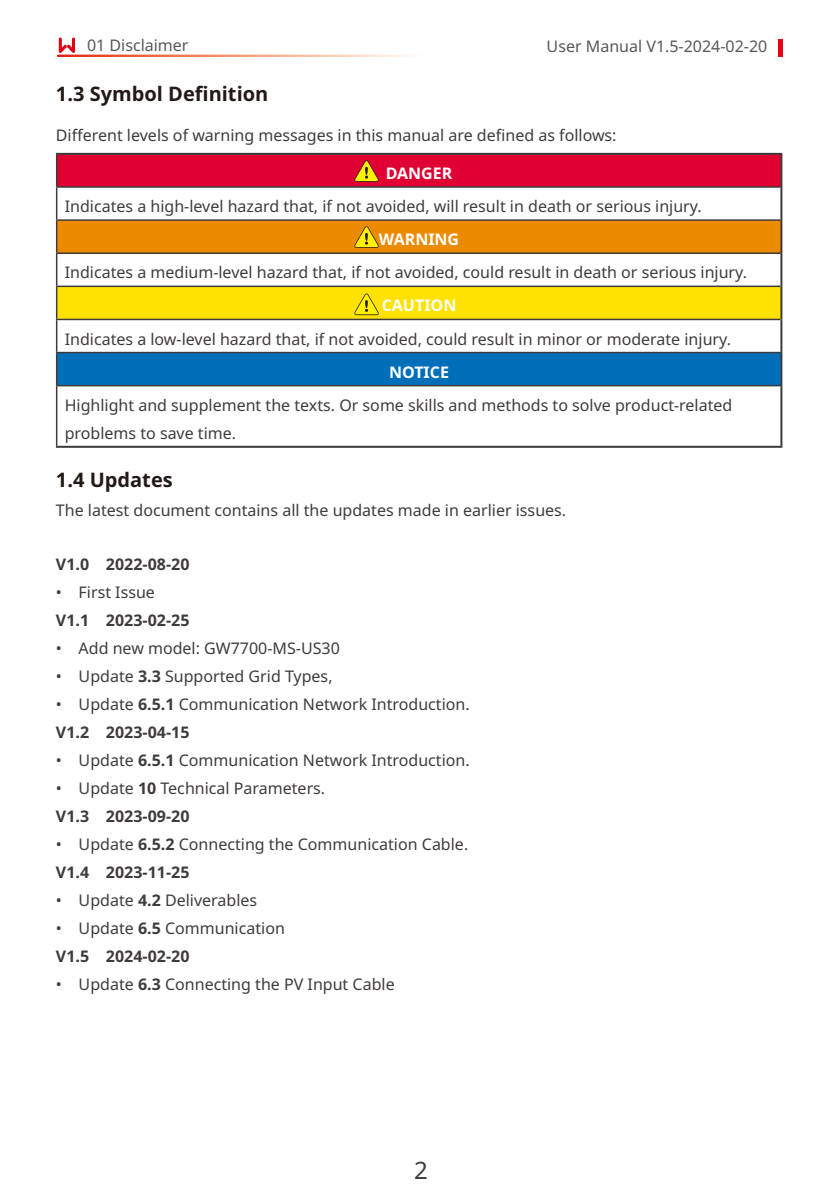
<style>
.page{position:relative;width:840px;height:1191px;background:#fff}
.page>*{position:absolute;margin:0;border:0;box-sizing:border-box;transform-origin:0 0}
.t1{font:24px "Noto Sans";color:#3f3b3a}
.t2{font:700 20px "Noto Sans";color:#231916}
.t3{font:16px/28px "Noto Sans";color:#3f3b3a}
.t4{font:16px "Noto Sans";color:#595857}
.t5{font:700 16px "Noto Sans";color:#3f3b3a}
.t6{font:700 16px "Noto Sans";color:#fff}
.s1{font-weight:700}
</style>
<div class="page">
<svg style="left:59px;top:38px;width:16px;height:15px"></svg>
<hr style="left:778px;top:39px;width:4px;height:18px;background:#e60013">
<div style="left:57px;top:154px;width:724px;height:33px;background:#e10032"></div>
<div style="left:57px;top:220px;width:724px;height:33px;background:#ec8b00"></div>
<div style="left:57px;top:286px;width:724px;height:33px;background:#ffe200"></div>
<div style="left:57px;top:352px;width:724px;height:34px;background:#006fba"></div>
<hr style="left:56px;top:153px;width:726px;height:2px;background:#3f3b3a">
<hr style="left:780px;top:155px;width:2px;height:32px;background:#3f3b3a">
<hr style="left:780px;top:187px;width:2px;height:33px;background:#3f3b3a">
<hr style="left:780px;top:220px;width:2px;height:33px;background:#3f3b3a">
<hr style="left:780px;top:253px;width:2px;height:33px;background:#3f3b3a">
<hr style="left:780px;top:286px;width:2px;height:33px;background:#3f3b3a">
<hr style="left:780px;top:319px;width:2px;height:33px;background:#3f3b3a">
<hr style="left:780px;top:352px;width:2px;height:34px;background:#3f3b3a">
<hr style="left:780px;top:386px;width:2px;height:60px;background:#3f3b3a">
<hr style="left:56px;top:446px;width:726px;height:2px;background:#3f3b3a">
<hr style="left:56px;top:155px;width:1px;height:31px;background:#3f3b3a">
<hr style="left:56px;top:186px;width:724px;height:2px;background:#3f3b3a">
<hr style="left:56px;top:188px;width:1px;height:31px;background:#3f3b3a">
<hr style="left:56px;top:219px;width:724px;height:2px;background:#3f3b3a">
<hr style="left:56px;top:221px;width:1px;height:31px;background:#3f3b3a">
<hr style="left:56px;top:252px;width:724px;height:2px;background:#3f3b3a">
<hr style="left:56px;top:254px;width:1px;height:31px;background:#3f3b3a">
<hr style="left:56px;top:285px;width:724px;height:2px;background:#3f3b3a">
<hr style="left:56px;top:287px;width:1px;height:32px;background:#3f3b3a">
<hr style="left:56px;top:319px;width:724px;height:1px;background:#3f3b3a">
<hr style="left:56px;top:320px;width:1px;height:32px;background:#3f3b3a">
<hr style="left:56px;top:352px;width:724px;height:1px;background:#3f3b3a">
<hr style="left:56px;top:353px;width:1px;height:32px;background:#3f3b3a">
<hr style="left:56px;top:385px;width:724px;height:1px;background:#3f3b3a">
<hr style="left:56px;top:386px;width:1px;height:60px;background:#3f3b3a">
<svg style="left:354px;top:293px;width:24px;height:22px"></svg>
<svg style="left:354px;top:226px;width:24px;height:22px"></svg>
<svg style="left:354px;top:160px;width:24px;height:22px"></svg>
<p class="t4" style="left:87px;top:34px;width:103px">01 Disclaimer</p>
<p class="t4" style="left:546px;top:35px;width:222px">User Manual V1.5-2024-02-20</p>
<p class="t2" style="left:56px;top:79px;width:214px">1.3 Symbol Definition</p>
<p class="t3" style="left:56px;top:122px;width:562px">Different levels of warning messages in this manual are defined as follows:</p>
<p class="t6" style="left:385px;top:162px;width:68px">DANGER</p>
<p class="t3" style="left:65px;top:193px;width:638px">Indicates a high-level hazard that, if not avoided, will result in death or serious injury.</p>
<p class="t6" style="left:378px;top:228px;width:82px">WARNING</p>
<p class="t3" style="left:65px;top:259px;width:683px">Indicates a medium-level hazard that, if not avoided, could result in death or serious injury.</p>
<p class="t6" style="left:381px;top:294px;width:76px">CAUTION</p>
<p class="t3" style="left:65px;top:325px;width:667px">Indicates a low-level hazard that, if not avoided, could result in minor or moderate injury.</p>
<p class="t6" style="left:389px;top:360px;width:61px">NOTICE</p>
<p class="t3" style="left:65px;top:391px;width:668px">Highlight and supplement the texts. Or some skills and methods to solve product-related problems to save time.</p>
<p class="t2" style="left:56px;top:465px;width:118px">1.4 Updates</p>
<p class="t3" style="left:56px;top:496px;width:511px">The latest document contains all the updates made in earlier issues.</p>
<p class="t5" style="left:56px;top:553px;width:135px">V1.0 2022-08-20</p>
<p class="t3" style="left:56px;top:579px;width:100px">• First Issue</p>
<p class="t5" style="left:56px;top:609px;width:135px">V1.1 2023-02-25</p>
<p class="t3" style="left:56px;top:635px;width:285px">• Add new model: GW7700-MS-US30</p>
<p class="t3" style="left:56px;top:663px;width:278px">• Update <span class="s1">3.3</span> Supported Grid Types,</p>
<p class="t3" style="left:56px;top:691px;width:415px">• Update <span class="s1">6.5.1</span> Communication Network Introduction.<br><span class="s1">V1.2 2023-04-15</span></p>
<p class="t3" style="left:56px;top:747px;width:415px">• Update <span class="s1">6.5.1</span> Communication Network Introduction.</p>
<p class="t3" style="left:56px;top:775px;width:271px">• Update <span class="s1">10</span> Technical Parameters.<br><span class="s1">V1.3 2023-09-20</span></p>
<p class="t3" style="left:56px;top:831px;width:413px">• Update <span class="s1">6.5.2</span> Connecting the Communication Cable.<br><span class="s1">V1.4 2023-11-25</span></p>
<p class="t3" style="left:56px;top:887px;width:203px">• Update <span class="s1">4.2</span> Deliverables</p>
<p class="t3" style="left:56px;top:915px;width:230px">• Update <span class="s1">6.5</span> Communication<br><span class="s1">V1.5 2024-02-20</span></p>
<p class="t3" style="left:56px;top:971px;width:340px">• Update <span class="s1">6.3</span> Connecting the PV Input Cable</p>
<h1 class="t1" style="left:414px;top:1153px;width:15px">2</h1>
</div>
